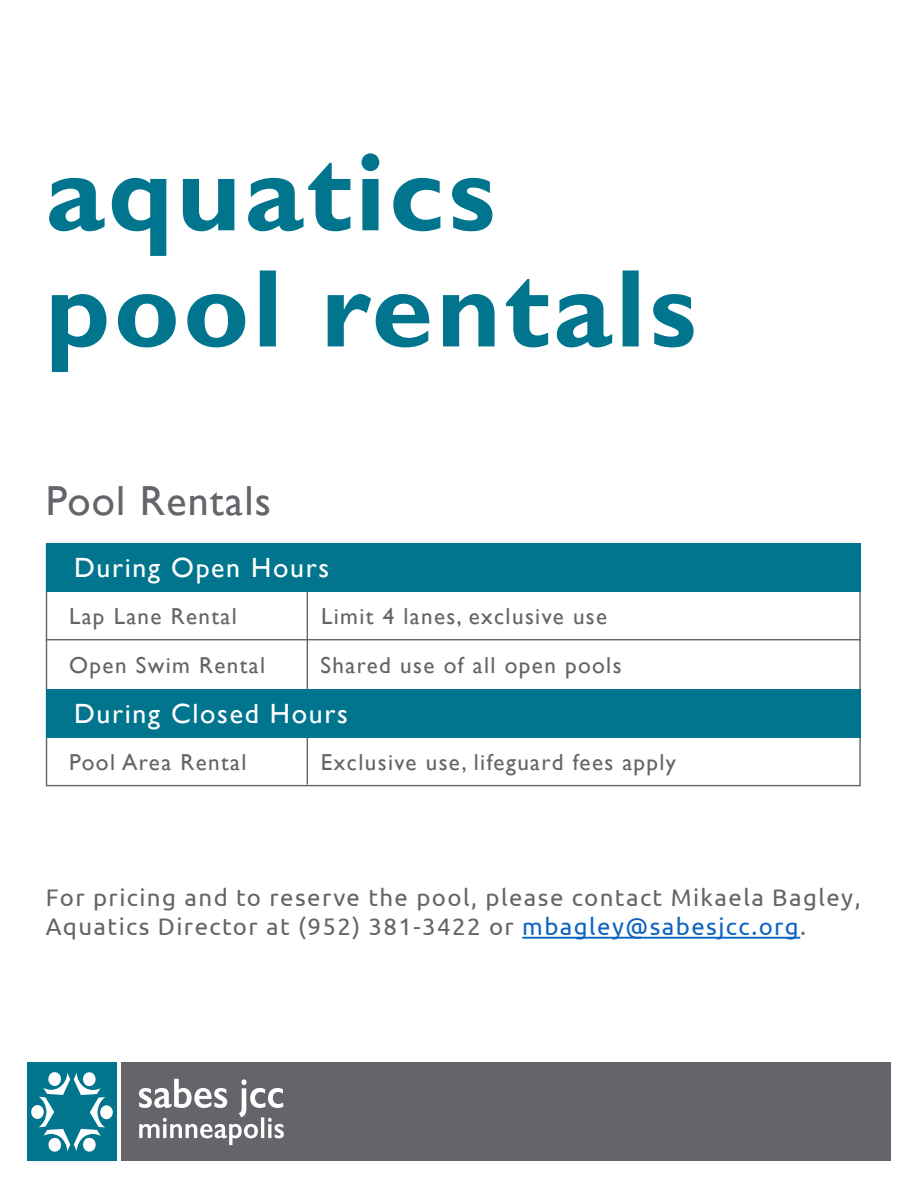
<style>
.page{position:relative;width:918px;height:1188px;background:#fff}
.page>*{position:absolute;margin:0;border:0;box-sizing:border-box;transform-origin:0 0}
.t1{font:42px "Gill Sans";letter-spacing:.03em;color:#63656a}
.t2{font:27.75px "Gill Sans";letter-spacing:.06em;color:#fff}
.t3{font:24px "Ubuntu";letter-spacing:.06em;color:#63656a}
.t4{font:23.1px "Gill Sans";letter-spacing:.06em;color:#63656a}
.s1{color:#0d64c1}
</style>
<div class="page">
<div style="left:122px;top:1063px;width:769px;height:98px;background:#63656a"></div>
<hr style="left:307px;top:592px;width:1px;height:193px;background:#63656a">
<hr style="left:46px;top:639px;width:815px;height:1px;background:#63656a">
<svg style="left:52px;top:270px;width:642px;height:102px"></svg>
<svg style="left:49px;top:153px;width:443px;height:103px"></svg>
<div style="left:46px;top:543px;width:815px;height:49px;background:#00758d"></div>
<div style="left:46px;top:689px;width:815px;height:49px;background:#00758d"></div>
<hr style="left:522px;top:937px;width:278px;height:2px;background:#0d64c1">
<div style="left:27px;top:1063px;width:90px;height:98px;background:#00758d"></div>
<svg style="left:139px;top:1079px;width:145px;height:66px"></svg>
<div style="left:31px;top:1105px;width:13px;height:14px;background:#fff;border-radius:50%"></div>
<div style="left:100px;top:1105px;width:13px;height:14px;background:#fff;border-radius:50%"></div>
<svg style="left:39px;top:1072px;width:66px;height:80px"></svg>
<p class="t1" style="left:46px;top:477px;width:227px">Pool Rentals</p>
<p class="t2" style="left:74px;top:552px;width:257px">During Open Hours</p>
<p class="t4" style="left:69px;top:603px;width:169px">Lap Lane Rental</p>
<p class="t4" style="left:321px;top:603px;width:288px">Limit 4 lanes, exclusive use</p>
<p class="t4" style="left:69px;top:652px;width:198px">Open Swim Rental</p>
<p class="t4" style="left:321px;top:652px;width:302px">Shared use of all open pools</p>
<p class="t2" style="left:74px;top:698px;width:275px">During Closed Hours</p>
<p class="t4" style="left:69px;top:749px;width:179px">Pool Area Rental</p>
<p class="t4" style="left:321px;top:749px;width:356px">Exclusive use, lifeguard fees apply</p>
<p class="t3" style="left:46px;top:883px;width:816px">For pricing and to reserve the pool, please contact Mikaela Bagley,</p>
<p class="t3" style="left:46px;top:912px;width:762px">Aquatics Director at (952) 381-3422 or <span class="s1">mbagley@sabesjcc.org</span>.</p>
</div>
